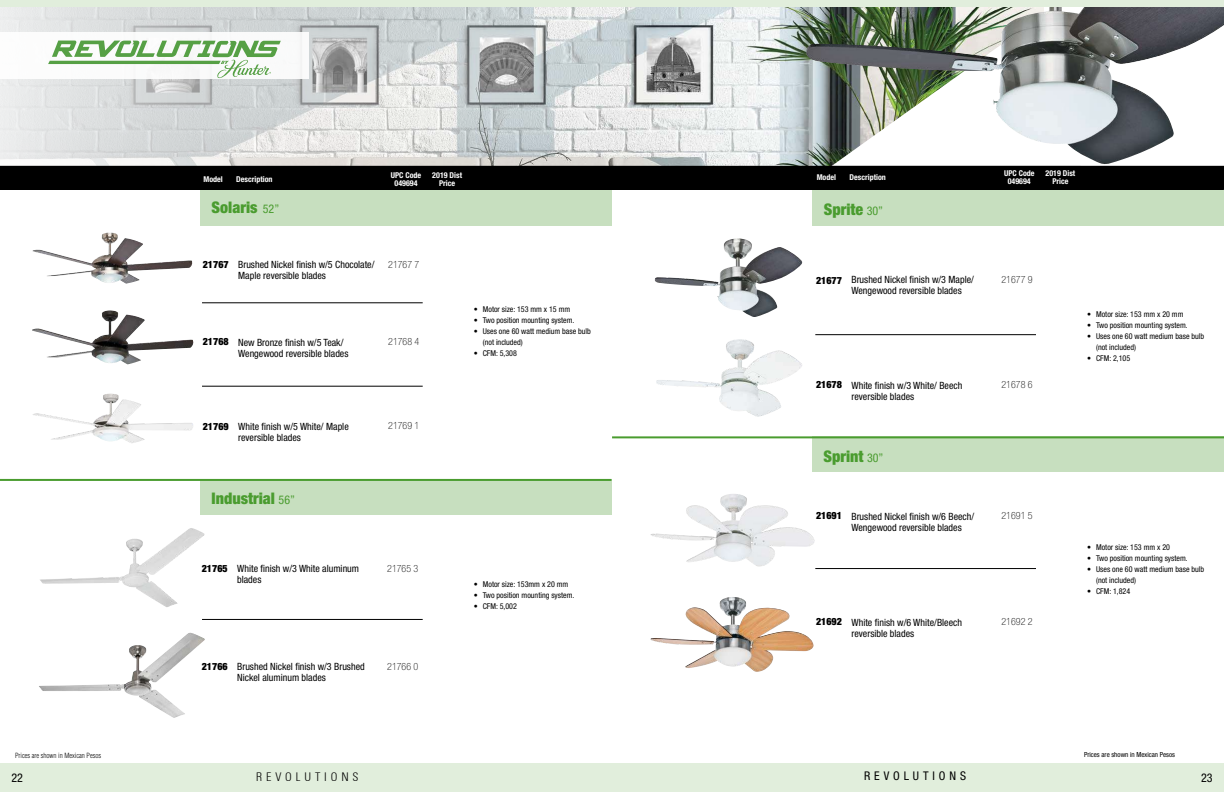
<style>
.page{position:relative;width:1224px;height:792px;background:#fff}
.page>*{position:absolute;margin:0;border:0;box-sizing:border-box;transform-origin:0 0}
.t1{font:900 condensed 16px "Helvetica Neue";color:#4a9c2f}
.t2{font:condensed 12px "Helvetica Neue LT Pro";letter-spacing:.325em;color:#000}
.t3{font:300 condensed 12px "Univers";letter-spacing:.325em;color:#000}
.t4{font:condensed 10px/11px "Helvetica Neue LT Pro";color:#000}
.t5{font:100 condensed 10px "Helvetica Neue LT Std";color:#000}
.t6{font:900 condensed 10px "Helvetica Neue";color:#000}
.t7{font:condensed 8px/11px "Helvetica Neue LT Pro";color:#000}
.t8{font:700 condensed 8px/8px "Helvetica Neue";color:#fff;text-align:center}
.t9{font:300 condensed 7px "Helvetica";color:#000}
.t10{font:condensed 7px "Helvetica Neue LT Pro";color:#000}
.s1{font-family:"Helvetica Neue LT Pro";font-weight:400;font-size:12px}
</style>
<div class="page">
<div style="left:612px;top:763px;width:612px;height:29px;background:#e1eedc"></div>
<div style="left:0;top:763px;width:612px;height:29px;background:#e1eedc"></div>
<img style="left:0;top:6px;width:806px;height:159px">
<img style="left:806px;top:6px;width:418px;height:159px">
<div style="left:612px;top:166px;width:611px;height:23px;background:#000"></div>
<div style="left:612px;top:166px;width:612px;height:24px;border:1px solid #000"></div>
<div style="left:812px;top:436px;width:412px;height:36px;background:#c7dfbf"></div>
<div style="left:812px;top:190px;width:412px;height:36px;background:#c7dfbf"></div>
<hr style="left:815px;top:334px;width:221px;height:1px;background:#000">
<hr style="left:815px;top:568px;width:221px;height:1px;background:#000">
<hr style="left:612px;top:436px;width:612px;height:2px;background:#4a9c2f">
<img style="left:655px;top:238px;width:147px;height:79px">
<img style="left:656px;top:339px;width:146px;height:78px">
<img style="left:651px;top:597px;width:163px;height:75px">
<img style="left:651px;top:494px;width:164px;height:73px">
<svg style="left:815px;top:166px;width:266px;height:2px"></svg>
<div style="left:200px;top:190px;width:412px;height:35px;background:#c7dfbf"></div>
<div style="left:200px;top:479px;width:412px;height:36px;background:#c7dfbf"></div>
<hr style="left:0;top:479px;width:612px;height:2px;background:#4a9c2f">
<hr style="left:202px;top:303px;width:221px;height:1px;background:#000">
<hr style="left:202px;top:386px;width:221px;height:1px;background:#000">
<hr style="left:202px;top:619px;width:221px;height:1px;background:#000">
<img style="left:33px;top:233px;width:160px;height:51px">
<img style="left:32px;top:310px;width:162px;height:55px">
<img style="left:33px;top:394px;width:160px;height:49px">
<img style="left:40px;top:528px;width:165px;height:79px">
<img style="left:39px;top:633px;width:149px;height:85px">
<div style="left:0;top:166px;width:612px;height:24px;background:#000"></div>
<div style="left:0;top:32px;width:308px;height:47px;background:#fff"></div>
<svg style="left:48px;top:41px;width:233px;height:38px"></svg>
<div style="left:0;top:0;width:613px;height:6px;background:#e1eedc"></div>
<div style="left:613px;top:0;width:611px;height:6px;background:#e1eedc"></div>
<p class="t9" style="left:15px;top:751px;width:88px">Prices are shown in Mexican Pesos</p>
<p class="t8" style="left:203px;top:175px;width:21px">Model</p>
<p class="t8" style="left:236px;top:175px;width:38px">Description</p>
<p class="t8" style="left:391px;top:171px;width:32px">UPC Code<br>049694</p>
<p class="t8" style="left:432px;top:171px;width:31px">2019 Dist<br>Price</p>
<h1 class="t1" style="left:212px;top:198px;width:69px">Solaris <span class="s1">52”</span></h1>
<p class="t6" style="left:203px;top:258px;width:27px">21767</p>
<p class="t4" style="left:238px;top:259px;width:138px">Brushed Nickel finish w/5 Chocolate/<br>Maple reversible blades</p>
<p class="t5" style="left:388px;top:258px;width:33px">21767 7</p>
<p class="t6" style="left:203px;top:336px;width:27px">21768</p>
<p class="t4" style="left:238px;top:337px;width:112px">New Bronze finish w/5 Teak/<br>Wengewood reversible blades</p>
<p class="t5" style="left:388px;top:336px;width:33px">21768 4</p>
<p class="t7" style="left:474px;top:304px;width:98px">• Motor size: 153 mm x 15 mm</p>
<p class="t7" style="left:474px;top:315px;width:102px">• Two position mounting system.</p>
<p class="t7" style="left:483px;top:326px;width:110px;text-indent:-9px">• Uses one 60 watt medium base bulb (not included)</p>
<p class="t7" style="left:474px;top:348px;width:45px">• CFM: 5,308</p>
<p class="t6" style="left:203px;top:420px;width:27px">21769</p>
<p class="t4" style="left:238px;top:421px;width:112px">White finish w/5 White/ Maple reversible blades</p>
<p class="t5" style="left:388px;top:420px;width:33px">21769 1</p>
<h1 class="t1" style="left:212px;top:489px;width:85px">Industrial <span class="s1">56”</span></h1>
<p class="t6" style="left:202px;top:563px;width:27px">21765</p>
<p class="t4" style="left:237px;top:563px;width:123px">White finish w/3 White aluminum blades</p>
<p class="t5" style="left:387px;top:563px;width:33px">21765 3</p>
<p class="t7" style="left:474px;top:578px;width:96px">• Motor size: 153mm x 20 mm</p>
<p class="t7" style="left:474px;top:589px;width:102px">• Two position mounting system.</p>
<p class="t7" style="left:474px;top:600px;width:45px">• CFM: 5,002</p>
<p class="t6" style="left:202px;top:660px;width:27px">21766</p>
<p class="t4" style="left:237px;top:660px;width:129px">Brushed Nickel finish w/3 Brushed<br>Nickel aluminum blades</p>
<p class="t5" style="left:387px;top:661px;width:33px">21766 0</p>
<p class="t8" style="left:817px;top:173px;width:21px">Model</p>
<p class="t8" style="left:850px;top:173px;width:38px">Description</p>
<p class="t8" style="left:1004px;top:169px;width:32px">UPC Code<br>049694</p>
<p class="t8" style="left:1046px;top:169px;width:31px">2019 Dist<br>Price</p>
<h1 class="t1" style="left:824px;top:199px;width:61px">Sprite <span class="s1">30”</span></h1>
<p class="t6" style="left:816px;top:274px;width:27px">21677</p>
<p class="t4" style="left:852px;top:274px;width:124px">Brushed Nickel finish w/3 Maple/<br>Wengewood reversible blades</p>
<p class="t5" style="left:1002px;top:274px;width:33px">21677 9</p>
<p class="t7" style="left:1087px;top:309px;width:98px">• Motor size: 153 mm x 20 mm</p>
<p class="t7" style="left:1087px;top:320px;width:102px">• Two position mounting system.</p>
<p class="t7" style="left:1096px;top:331px;width:110px;text-indent:-9px">• Uses one 60 watt medium base bulb (not included)</p>
<p class="t7" style="left:1087px;top:353px;width:45px">• CFM: 2,105</p>
<p class="t6" style="left:816px;top:379px;width:27px">21678</p>
<p class="t4" style="left:852px;top:380px;width:112px">White finish w/3 White/ Beech reversible blades</p>
<p class="t5" style="left:1002px;top:379px;width:33px">21678 6</p>
<h1 class="t1" style="left:824px;top:446px;width:61px">Sprint <span class="s1">30”</span></h1>
<p class="t6" style="left:816px;top:510px;width:27px">21691</p>
<p class="t4" style="left:852px;top:511px;width:124px">Brushed Nickel finish w/6 Beech/<br>Wengewood reversible blades</p>
<p class="t5" style="left:1002px;top:510px;width:33px">21691 5</p>
<p class="t7" style="left:1087px;top:542px;width:84px">• Motor size: 153 mm x 20</p>
<p class="t7" style="left:1087px;top:553px;width:102px">• Two position mounting system.</p>
<p class="t7" style="left:1096px;top:564px;width:110px;text-indent:-9px">• Uses one 60 watt medium base bulb (not included)</p>
<p class="t7" style="left:1087px;top:586px;width:45px">• CFM: 1,824</p>
<p class="t6" style="left:816px;top:615px;width:27px">21692</p>
<p class="t4" style="left:852px;top:617px;width:112px">White finish w/6 White/Bleech reversible blades</p>
<p class="t5" style="left:1002px;top:616px;width:33px">21692 2</p>
<p class="t10" style="left:1084px;top:751px;width:92px">Prices are shown in Mexican Pesos</p>
<p class="t2" style="left:11px;top:770px;width:13px">22</p>
<p class="t3" style="left:256px;top:770px;width:104px">REVOLUTIONS</p>
<p class="t2" style="left:864px;top:769px;width:103px">REVOLUTIONS</p>
<p class="t2" style="left:1201px;top:771px;width:13px">23</p>
</div>
